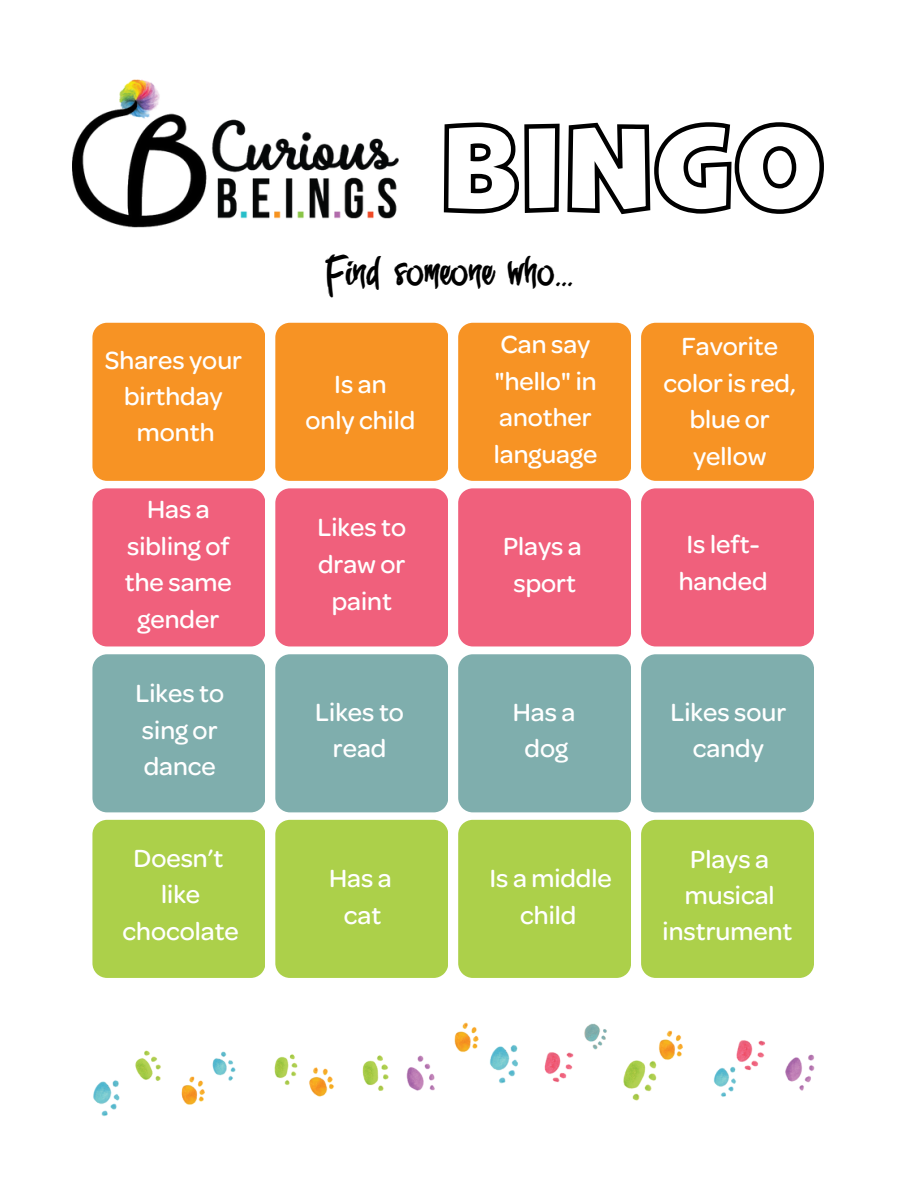
<style>
.page{position:relative;width:918px;height:1188px;background:#fff}
.page>*{position:absolute;margin:0;border:0;box-sizing:border-box;transform-origin:0 0}
.t1{font:38.55px "Backup";color:#000}
.t2{font:500 26.55px/36.6px "Omnes";color:#fff;text-align:center}
.t3{font:500 26.4px/36.6px "Omnes";color:#fff}
</style>
<div class="page">
<div style="left:92px;top:323px;width:173px;height:158px;background:#f79324"></div>
<div style="left:92px;top:488px;width:173px;height:158px;background:#f0607c"></div>
<div style="left:92px;top:654px;width:173px;height:158px;background:#7faead"></div>
<div style="left:92px;top:820px;width:173px;height:158px;background:#acd04a"></div>
<div style="left:275px;top:323px;width:173px;height:158px;background:#f79324"></div>
<div style="left:275px;top:488px;width:173px;height:158px;background:#f0607c"></div>
<div style="left:275px;top:654px;width:173px;height:158px;background:#7faead"></div>
<div style="left:275px;top:820px;width:173px;height:158px;background:#acd04a"></div>
<div style="left:458px;top:323px;width:173px;height:158px;background:#f79324"></div>
<div style="left:641px;top:323px;width:173px;height:158px;background:#f79324"></div>
<div style="left:458px;top:488px;width:173px;height:158px;background:#f0607c"></div>
<div style="left:641px;top:488px;width:173px;height:158px;background:#f0607c"></div>
<div style="left:458px;top:654px;width:173px;height:158px;background:#7faead"></div>
<div style="left:458px;top:820px;width:173px;height:158px;background:#acd04a"></div>
<div style="left:641px;top:654px;width:173px;height:158px;background:#7faead"></div>
<div style="left:641px;top:820px;width:173px;height:158px;background:#acd04a"></div>
<img style="left:72px;top:79px;width:326px;height:149px">
<img style="left:93px;top:1022px;width:722px;height:95px">
<svg style="left:443px;top:122px;width:381px;height:93px"></svg>
<p class="t2" style="left:105px;top:346px;width:139px;line-height:36px">Shares your birthday</p>
<p class="t2" style="left:137px;top:418px;width:79px">month</p>
<p class="t2" style="left:125px;top:494px;width:108px">Has a sibling of the same gender</p>
<p class="t2" style="left:135px;top:678px;width:90px;text-align:left">Likes to sing or dance</p>
<p class="t2" style="left:133px;top:843px;width:91px">Doesn’t</p>
<p class="t2" style="left:123px;top:880px;width:118px">like chocolate</p>
<p class="t1" style="left:327px;top:252px;width:248px">Find someone who...</p>
<p class="t2" style="left:334px;top:369px;width:54px">Is an</p>
<p class="t2" style="left:305px;top:406px;width:111px">only child</p>
<p class="t2" style="left:318px;top:513px;width:90px">Likes to draw or paint</p>
<p class="t2" style="left:315px;top:697px;width:90px">Likes to read</p>
<p class="t2" style="left:329px;top:863px;width:64px">Has a</p>
<p class="t2" style="left:344px;top:900px;width:39px">cat</p>
<p class="t3" style="left:494px;top:329px;width:105px">Can say "hello" in another language</p>
<p class="t2" style="left:503px;top:531px;width:80px">Plays a</p>
<p class="t2" style="left:513px;top:568px;width:64px">sport</p>
<p class="t2" style="left:513px;top:697px;width:64px">Has a</p>
<p class="t2" style="left:525px;top:734px;width:45px">dog</p>
<p class="t2" style="left:489px;top:863px;width:124px">Is a middle child</p>
<p class="t2" style="left:663px;top:331px;width:134px">Favorite color is red, blue or yellow</p>
<p class="t2" style="left:679px;top:529px;width:90px;text-align:left">Is left&shy;handed</p>
<p class="t2" style="left:671px;top:697px;width:117px">Likes sour candy</p>
<p class="t2" style="left:663px;top:844px;width:131px;line-height:36px">Plays a musical instrument</p>
</div>
